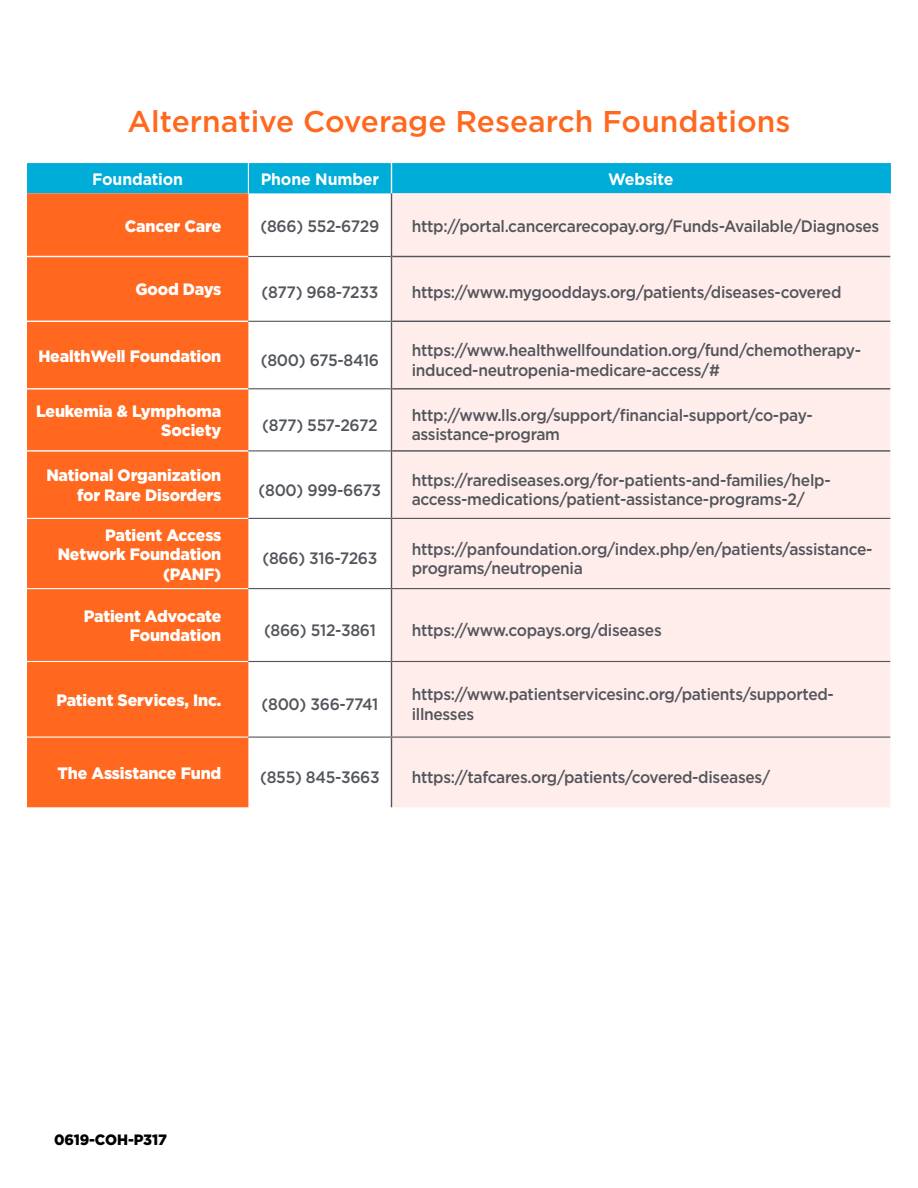
<style>
.page{position:relative;width:918px;height:1188px;background:#fff}
.page>*{position:absolute;margin:0;border:0;box-sizing:border-box;transform-origin:0 0}
.t1{font:500 30px "Gotham";color:#ff681e}
.t2{font:500 16.5px/19.5px "Gotham";letter-spacing:-.02em;color:#52555b;scale:.94 1}
.t3{font:900 16.5px/19.5px "Gotham";letter-spacing:-.01em;color:#fff;text-align:right;scale:.96 1}
.t4{font:700 16.5px "Gotham";letter-spacing:-.01em;color:#fff;scale:.96 1}
.t5{font:900 15px "Gotham";letter-spacing:-.01em;color:#000;scale:.96 1}
</style>
<div class="page">
<div style="left:27px;top:163px;width:863px;height:30px;background:#00acd8"></div>
<div style="left:27px;top:193px;width:221px;height:614px;background:#ff681e"></div>
<div style="left:392px;top:193px;width:498px;height:614px;background:#feedeb"></div>
<hr style="left:27px;top:256px;width:221px;height:1px;background:#fff">
<hr style="left:27px;top:321px;width:221px;height:1px;background:#fff">
<hr style="left:27px;top:388px;width:221px;height:2px;background:#fff">
<hr style="left:27px;top:450px;width:221px;height:2px;background:#fff">
<hr style="left:391px;top:163px;width:1px;height:30px;background:#fff">
<hr style="left:391px;top:193px;width:1px;height:63px;background:#52555b">
<hr style="left:391px;top:257px;width:1px;height:64px;background:#52555b">
<hr style="left:391px;top:321px;width:1px;height:68px;background:#52555b">
<hr style="left:391px;top:389px;width:1px;height:62px;background:#52555b">
<hr style="left:391px;top:451px;width:1px;height:67px;background:#52555b">
<hr style="left:391px;top:519px;width:1px;height:69px;background:#52555b">
<hr style="left:391px;top:589px;width:1px;height:72px;background:#52555b">
<hr style="left:391px;top:662px;width:1px;height:75px;background:#52555b">
<hr style="left:391px;top:738px;width:1px;height:69px;background:#52555b">
<hr style="left:392px;top:256px;width:498px;height:1px;background:#52555b">
<hr style="left:392px;top:321px;width:498px;height:1px;background:#52555b">
<hr style="left:392px;top:388px;width:498px;height:2px;background:#52555b">
<hr style="left:392px;top:450px;width:498px;height:2px;background:#52555b">
<hr style="left:27px;top:518px;width:221px;height:1px;background:#fff">
<hr style="left:27px;top:588px;width:221px;height:1px;background:#fff">
<hr style="left:27px;top:661px;width:221px;height:1px;background:#fff">
<hr style="left:27px;top:737px;width:221px;height:1px;background:#fff">
<hr style="left:248px;top:256px;width:143px;height:1px;background:#52555b">
<hr style="left:248px;top:321px;width:143px;height:1px;background:#52555b">
<hr style="left:248px;top:388px;width:143px;height:1px;background:#52555b">
<hr style="left:248px;top:450px;width:143px;height:1px;background:#52555b">
<hr style="left:248px;top:518px;width:144px;height:1px;background:#52555b">
<hr style="left:248px;top:588px;width:144px;height:1px;background:#52555b">
<hr style="left:248px;top:661px;width:144px;height:1px;background:#52555b">
<hr style="left:248px;top:737px;width:144px;height:1px;background:#52555b">
<hr style="left:248px;top:163px;width:1px;height:30px;background:#fff">
<hr style="left:392px;top:518px;width:498px;height:1px;background:#52555b">
<hr style="left:392px;top:588px;width:498px;height:1px;background:#52555b">
<hr style="left:392px;top:661px;width:498px;height:1px;background:#52555b">
<hr style="left:392px;top:737px;width:498px;height:1px;background:#52555b">
<hr style="left:890px;top:163px;width:1px;height:30px;background:#00acd8">
<h1 class="t1" style="left:128px;top:102px;width:664px">Alternative Coverage Research Foundations</h1>
<p class="t4" style="left:92px;top:168px;width:96px">Foundation</p>
<p class="t4" style="left:261px;top:168px;width:125px">Phone Number</p>
<p class="t4" style="left:608px;top:168px;width:69px">Website</p>
<p class="t3" style="left:125px;top:216px;width:102px">Cancer Care</p>
<p class="t2" style="left:261px;top:216px;width:128px">(866) 552-6729</p>
<p class="t2" style="left:412px;top:216px;width:499px">http://portal.cancercarecopay.org/Funds-Available/Diagnoses</p>
<p class="t3" style="left:135px;top:280px;width:91px">Good Days</p>
<p class="t2" style="left:261px;top:282px;width:126px">(877) 968-7233</p>
<p class="t2" style="left:412px;top:282px;width:459px">https://www.mygooddays.org/patients/diseases-covered</p>
<p class="t3" style="left:38px;top:346px;width:192px">HealthWell Foundation</p>
<p class="t2" style="left:261px;top:350px;width:127px">(800) 675-8416</p>
<p class="t2" style="left:412px;top:340px;width:479px">https://www.healthwellfoundation.org/fund/chemotherapy&shy;induced-neutropenia-medicare-access/#</p>
<p class="t3" style="left:36px;top:401px;width:195px">Leukemia &amp; Lymphoma<br>Society</p>
<p class="t2" style="left:262px;top:415px;width:124px">(877) 557-2672</p>
<p class="t2" style="left:412px;top:405px;width:428px">http://www.lls.org/support/financial-support/co-pay&shy;assistance-program</p>
<p class="t3" style="left:46px;top:466px;width:184px">National Organization for Rare Disorders</p>
<p class="t3" style="left:58px;top:525px;width:172px">Patient Access<br>Network Foundation (PANF)</p>
<p class="t3" style="left:84px;top:606px;width:145px">Patient Advocate<br>Foundation</p>
<p class="t2" style="left:259px;top:480px;width:132px">(800) 999-6673</p>
<p class="t2" style="left:412px;top:470px;width:447px">https://rarediseases.org/for-patients-and-families/help&shy;access-medications/patient-assistance-programs-2/</p>
<p class="t2" style="left:263px;top:549px;width:124px">(866) 316-7263</p>
<p class="t2" style="left:412px;top:539px;width:492px">https://panfoundation.org/index.php/en/patients/assistance&shy;programs/neutropenia</p>
<p class="t2" style="left:264px;top:620px;width:120px">(866) 512-3861</p>
<p class="t2" style="left:412px;top:620px;width:268px">https://www.copays.org/diseases</p>
<p class="t3" style="left:56px;top:690px;width:173px">Patient Services, Inc.</p>
<p class="t2" style="left:262px;top:694px;width:126px">(800) 366-7741</p>
<p class="t2" style="left:412px;top:685px;width:451px">https://www.patientservicesinc.org/patients/supported&shy;illnesses</p>
<p class="t3" style="left:58px;top:763px;width:172px">The Assistance Fund</p>
<p class="t2" style="left:260px;top:767px;width:129px">(855) 845-3663</p>
<p class="t2" style="left:412px;top:767px;width:383px">https://tafcares.org/patients/covered-diseases/</p>
<p class="t5" style="left:54px;top:1129px;width:119px">0619-COH-P317</p>
</div>
